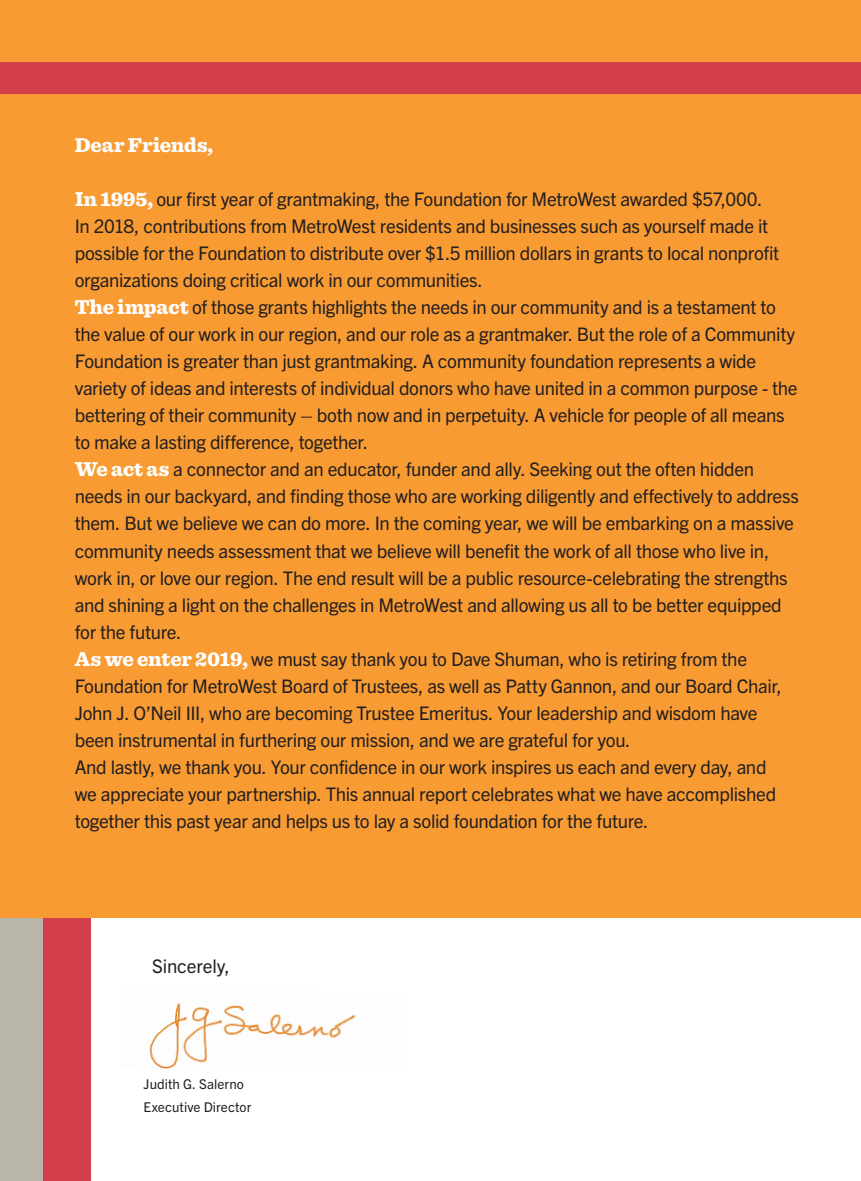
<style>
.page{position:relative;width:861px;height:1181px;background:#fff}
.page>*{position:absolute;margin:0;border:0;box-sizing:border-box;transform-origin:0 0}
.t1{font:900 21px "Sentinel";letter-spacing:-.01em;color:#fff}
.t2{font:18.75px/27px "Trade Gothic Next LT Pro";letter-spacing:-.02em;color:#231f20}
.t3{font:13.5px/23.4px "Trade Gothic Next LT Pro";letter-spacing:.005em;color:#231f20}
.s1{font-family:"Sentinel";font-weight:900;font-size:21px;color:#fff}
</style>
<div class="page">
<div style="left:0;top:0;width:860px;height:918px;background:#f89b33"></div>
<div style="left:43px;top:918px;width:47px;height:262px;background:#d33e4d"></div>
<div style="left:0;top:918px;width:43px;height:262px;background:#b9b6a7"></div>
<div style="left:0;top:62px;width:860px;height:31px;background:#d33e4d"></div>
<img style="left:149px;top:1003px;width:207px;height:66px">
<p class="t1" style="left:75px;top:128px;width:140px">Dear Friends,</p>
<p class="t2" style="left:75px;top:185px;width:725px"><span class="s1">In 1995,</span> our first year of grantmaking, the Foundation for MetroWest awarded $57,000.<br>In 2018, contributions from MetroWest residents and businesses such as yourself made it possible for the Foundation to distribute over $1.5 million dollars in grants to local nonprofit organizations doing critical work in our communities.<br><span class="s1">The impact</span> of those grants highlights the needs in our community and is a testament to the value of our work in our region, and our role as a grantmaker. But the role of a Community Foundation is greater than just grantmaking. A community foundation represents a wide variety of ideas and interests of individual donors who have united in a common purpose - the bettering of their community – both now and in perpetuity. A vehicle for people of all means to make a lasting difference, together.<br><span class="s1">We act as</span> a connector and an educator, funder and ally. Seeking out the often hidden needs in our backyard, and finding those who are working diligently and effectively to address them. But we believe we can do more. In the coming year, we will be embarking on a massive community needs assessment that we believe will benefit the work of all those who live in, work in, or love our region. The end result will be a public resource-celebrating the strengths and shining a light on the challenges in MetroWest and allowing us all to be better equipped for the future.<br><span class="s1">As we enter 2019,</span> we must say thank you to Dave Shuman, who is retiring from the Foundation for MetroWest Board of Trustees, as well as Patty Gannon, and our Board Chair, John J. O’Neil III, who are becoming Trustee Emeritus. Your leadership and wisdom have been instrumental in furthering our mission, and we are grateful for you.<br>And lastly, we thank you. Your confidence in our work inspires us each and every day, and<br>we appreciate your partnership. This annual report celebrates what we have accomplished together this past year and helps us to lay a solid foundation for the future.</p>
<p class="t2" style="left:152px;top:950px;width:79px">Sincerely,</p>
<p class="t3" style="left:143px;top:1070px;width:109px">Judith G. Salerno<br>Executive Director</p>
</div>
